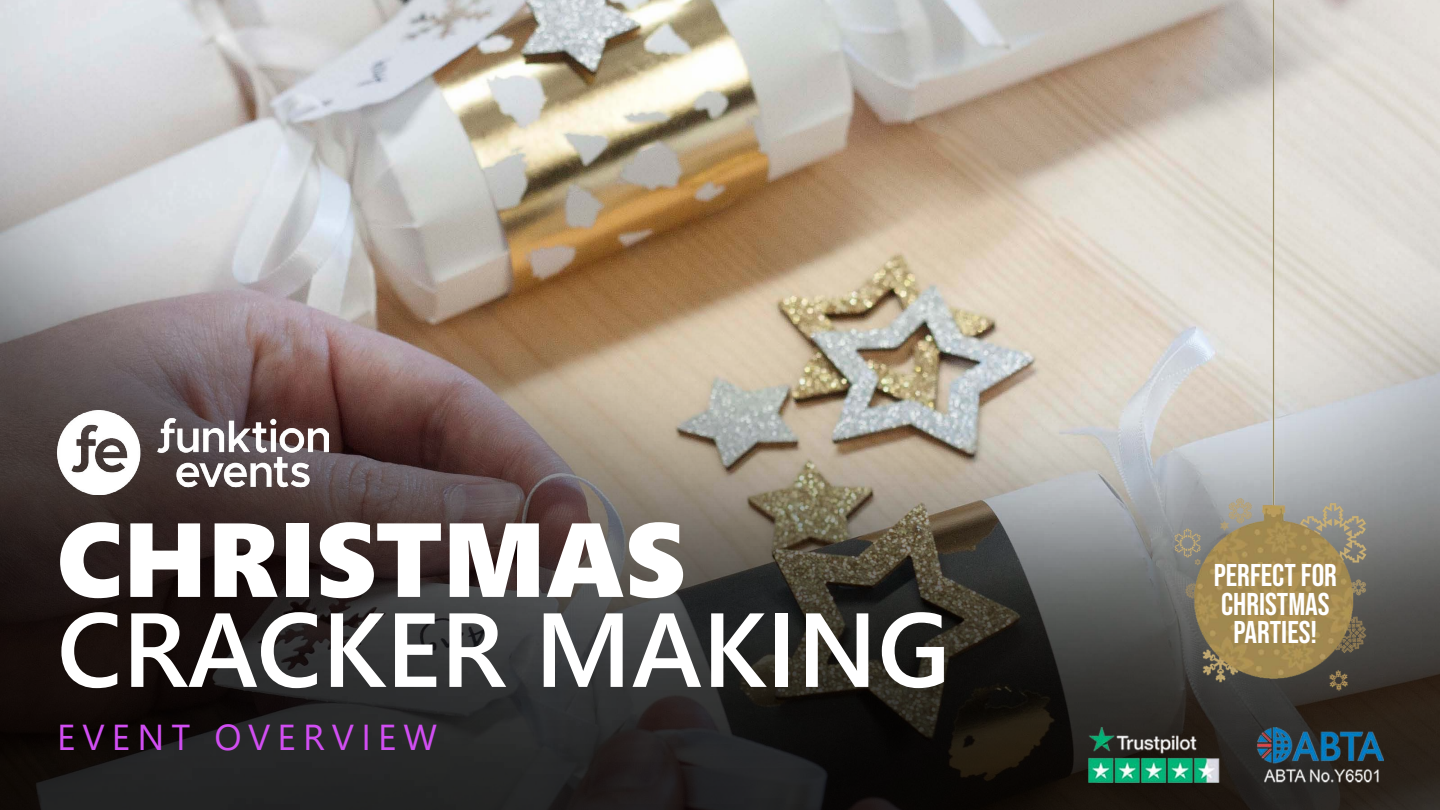
<style>
.page{position:relative;width:1440px;height:810px;background:#fff}
.page>*{position:absolute;margin:0;border:0;box-sizing:border-box;transform-origin:0 0}
.t1{font:600 105px "Segoe UI";color:#fff}
.t2{font:105px "Segoe UI Black";color:#fff}
.t3{font:36px "Segoe UI";letter-spacing:.2em;color:#d14ef2}
.t4{font:31.5px/28.5px "Bebas Neue";color:#fff;text-align:center}
</style>
<div class="page">
<img style="left:0;top:0;width:1440px;height:810px">
<img style="left:1088px;top:728px;width:296px;height:55px">
<img style="left:57px;top:411px;width:271px;height:83px">
<img style="left:1167px;top:0;width:217px;height:703px">
<h1 class="t2" style="left:57px;top:484px;width:629px">CHRISTMAS</h1>
<h1 class="t1" style="left:57px;top:551px;width:895px">CRACKER MAKING</h1>
<p class="t3" style="left:57px;top:703px;width:382px">EVENT OVERVIEW</p>
<p class="t4" style="left:1214px;top:561px;width:125px">PERFECT FOR<br>CHRISTMAS<br>PARTIES!</p>
</div>
